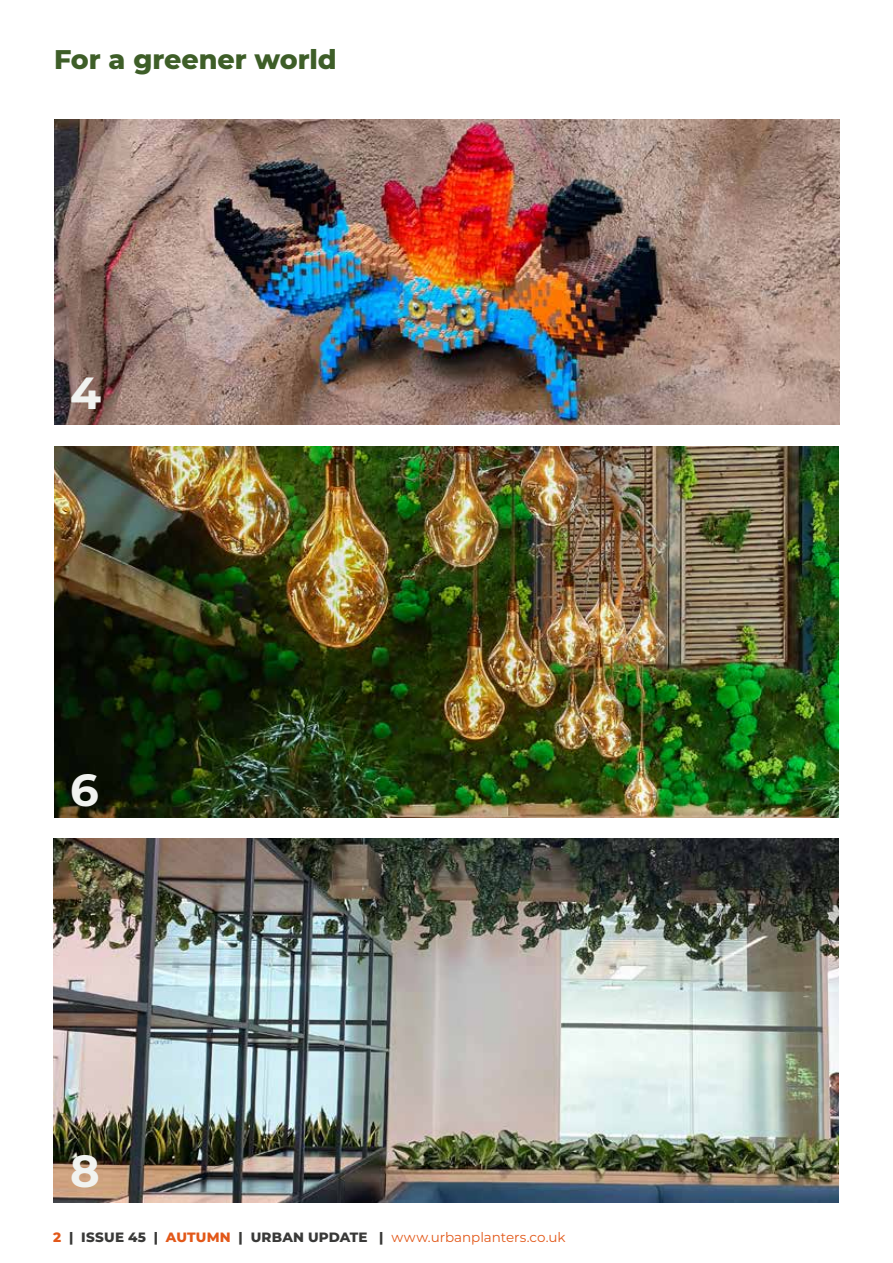
<style>
.page{position:relative;width:893px;height:1263px;background:#fff}
.page>*{position:absolute;margin:0;border:0;box-sizing:border-box;transform-origin:0 0}
.t1{font:700 45px "Montserrat";color:#f1f3f0}
.t2{font:800 27px "Montserrat";letter-spacing:-.005em;color:#3e5e28}
.t3{font:13.5px "Montserrat";letter-spacing:-.005em;color:#e25819}
.s1{font-weight:800}
.s2{font-weight:800;color:#393938}
</style>
<div class="page">
<img style="left:54px;top:446px;width:785px;height:372px">
<img style="left:53px;top:838px;width:786px;height:364px">
<img style="left:54px;top:119px;width:786px;height:306px">
<h2 class="t2" style="left:54px;top:39px;width:284px">For a greener world</h2>
<h1 class="t1" style="left:70px;top:361px;width:33px">4</h1>
<h1 class="t1" style="left:70px;top:758px;width:30px">6</h1>
<h1 class="t1" style="left:70px;top:1138px;width:31px">8</h1>
<p class="t3" style="left:53px;top:1228px;width:514px"><span class="s1">2</span> <span class="s2">| ISSUE 45 |</span> <span class="s1">AUTUMN</span> <span class="s2">| URBAN UPDATE |</span> www.urbanplanters.co.uk</p>
</div>
